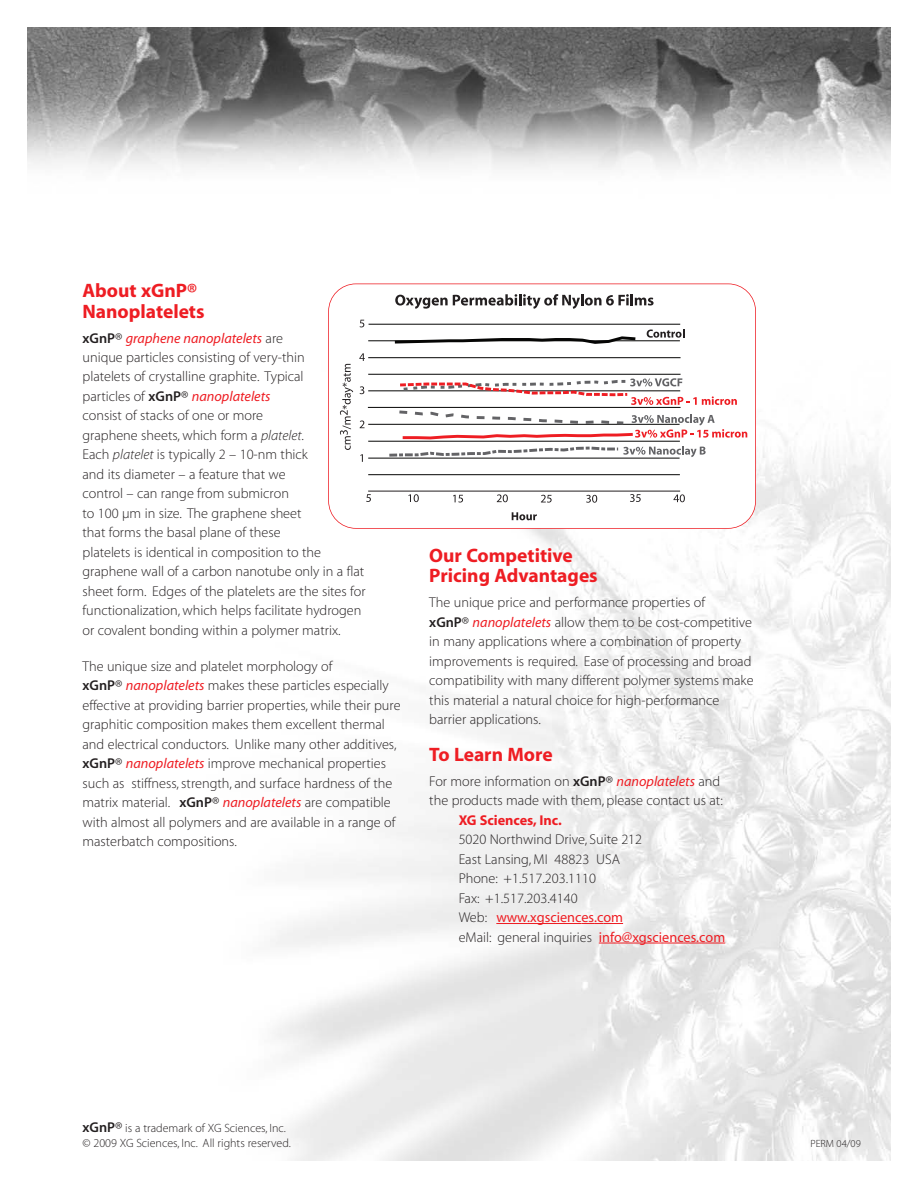
<style>
.page{position:relative;width:918px;height:1188px;background:#fff}
.page>*{position:absolute;margin:0;border:0;box-sizing:border-box;transform-origin:0 0}
.t1{font:19.5px/20.2px "Myriad MM 700 600";color:#ee1d23}
.t2{font:14.25px/19.5px "Myriad MM 215 600";color:#231f20}
.t3{font:14.25px "Myriad MM It 400 600";color:#ee1d23}
.t4{font:14.25px "Myriad MM 400 600";color:#ee1d23}
.t5{font:14.25px "Myriad MM 700 600";color:#ee1d23}
.t6{font:12px/15px "Myriad MM 215 600";color:#231f20}
.t7{font:10.5px "Myriad MM 215 600";color:#231f20}
.s1{font-family:"Myriad MM 565 600";color:#231f20}
.s2{font-family:"Myriad MM 400 600";color:#231f20}
.s3{font-family:"Myriad MM 215 600";color:#231f20}
.s4{font-family:"Myriad MM It 215 600"}
.s5{font-family:"Myriad MM 565 600"}
.s6{font-family:"Myriad MM 400 600"}
.s7{font-family:"Myriad MM It 400 600";color:#ee1d23}
.s8{font-family:"Myriad MM 400 600";color:#ee1d23}
.s9{font-family:"Myriad MM 565 600";font-size:14.25px}
.s10{font-family:"Myriad MM 400 600";font-size:14.25px}
</style>
<div class="page">
<img style="left:27px;top:27px;width:864px;height:1134px">
<hr style="left:496px;top:923px;width:32px;height:1px;background:#ee1d23">
<hr style="left:527px;top:923px;width:55px;height:1px;background:#ee1d23">
<svg style="left:581px;top:923px;width:42px;height:1px"></svg>
<svg style="left:599px;top:943px;width:15px;height:1px"></svg>
<hr style="left:614px;top:943px;width:70px;height:1px;background:#ee1d23">
<svg style="left:684px;top:943px;width:41px;height:1px"></svg>
<div style="left:329px;top:284px;width:427px;height:244px;background:#fff;border-radius:27px"></div>
<hr style="left:368px;top:474px;width:312px;height:1px;background:#050504">
<hr style="left:368px;top:458px;width:312px;height:1px;background:#050504">
<hr style="left:368px;top:441px;width:312px;height:1px;background:#050504">
<hr style="left:368px;top:424px;width:312px;height:1px;background:#050504">
<hr style="left:368px;top:407px;width:313px;height:1px;background:#050504">
<hr style="left:368px;top:390px;width:312px;height:1px;background:#050504">
<hr style="left:368px;top:374px;width:313px;height:1px;background:#050504">
<hr style="left:368px;top:357px;width:313px;height:1px;background:#050504">
<hr style="left:368px;top:340px;width:312px;height:1px;background:#050504">
<hr style="left:369px;top:324px;width:311px;height:1px;background:#050504">
<svg style="left:392px;top:336px;width:247px;height:8px"></svg>
<svg style="left:366px;top:494px;width:5px;height:8px"></svg>
<svg style="left:408px;top:494px;width:11px;height:8px"></svg>
<svg style="left:453px;top:495px;width:10px;height:8px"></svg>
<svg style="left:497px;top:494px;width:11px;height:8px"></svg>
<svg style="left:541px;top:495px;width:11px;height:8px"></svg>
<svg style="left:586px;top:495px;width:11px;height:8px"></svg>
<svg style="left:630px;top:494px;width:11px;height:8px"></svg>
<svg style="left:673px;top:494px;width:12px;height:8px"></svg>
<svg style="left:512px;top:512px;width:25px;height:8px"></svg>
<hr style="left:368px;top:491px;width:312px;height:1px;background:#231f20">
<svg style="left:360px;top:454px;width:3px;height:8px"></svg>
<svg style="left:360px;top:420px;width:5px;height:8px"></svg>
<svg style="left:360px;top:386px;width:4px;height:8px"></svg>
<svg style="left:359px;top:353px;width:6px;height:8px"></svg>
<svg style="left:360px;top:320px;width:4px;height:7px"></svg>
<svg style="left:340px;top:364px;width:13px;height:86px"></svg>
<svg style="left:395px;top:294px;width:259px;height:15px"></svg>
<svg style="left:647px;top:329px;width:37px;height:9px"></svg>
<svg style="left:386px;top:378px;width:361px;height:80px"></svg>
<div style="left:328px;top:284px;width:428px;height:245px;border:2px solid #ee1d23;border-radius:28px"></div>
<h1 class="t1" style="left:82px;top:283px;width:124px">About xGnP®<br>Nanoplatelets</h1>
<p class="t3" style="left:82px;top:332px;width:202px"><span class="s1">xGnP</span><span class="s2">®</span> graphene nanoplatelets <span class="s3">are</span></p>
<p class="t2" style="left:82px;top:349px;width:224px">unique particles consisting of very-thin platelets of crystalline graphite. Typical</p>
<p class="t3" style="left:82px;top:391px;width:189px"><span class="s3">particles of</span> <span class="s1">xGnP</span><span class="s2">®</span> nanoplatelets</p>
<p class="t2" style="left:82px;top:407px;width:285px">consist of stacks of one or more<br>graphene sheets, which form a <span class="s4">platelet</span>.<br>Each <span class="s4">platelet</span> is typically 2 – 10-nm thick<br>and its diameter – a feature that we<br>control – can range from submicron<br>to 100 µm in size. The graphene sheet<br>that forms the basal plane of these<br>platelets is identical in composition to the graphene wall of a carbon nanotube only in a flat sheet form. Edges of the platelets are the sites for functionalization, which helps facilitate hydrogen or covalent bonding within a polymer matrix.</p>
<p class="t2" style="left:82px;top:657px;width:320px">The unique size and platelet morphology of<br><span class="s5">xGnP</span><span class="s6">®</span> <span class="s7">nanoplatelets</span> makes these particles especially effective at providing barrier properties, while their pure graphitic composition makes them excellent thermal and electrical conductors. Unlike many other additives, <span class="s5">xGnP</span><span class="s6">®</span> <span class="s7">nanoplatelets</span> improve mechanical properties such as stiffness, strength, and surface hardness of the matrix material. <span class="s5">xGnP</span><span class="s6">®</span> <span class="s7">nanoplatelets</span> are compatible with almost all polymers and are available in a range of masterbatch compositions.</p>
<h1 class="t1" style="left:429px;top:547px;width:170px">Our Competitive<br>Pricing Advantages</h1>
<p class="t2" style="left:429px;top:594px;width:326px">The unique price and performance properties of<br><span class="s5">xGnP</span><span class="s6">®</span> <span class="s7">nanoplatelets</span> allow them to be cost-competitive in many applications where a combination of property improvements is required. Ease of processing and broad compatibility with many different polymer systems make this material a natural choice for high-performance barrier applications.</p>
<h1 class="t1" style="left:429px;top:746px;width:125px">To Learn More</h1>
<p class="t2" style="left:429px;top:772px;width:295px">For more information on <span class="s5">xGnP</span><span class="s6">®</span> <span class="s7">nanoplatelets</span> and the products made with them, please contact us at:</p>
<p class="t5" style="left:459px;top:814px;width:105px">XG Sciences, Inc.</p>
<p class="t2" style="left:459px;top:831px;width:185px">5020 Northwind Drive, Suite 212<br>East Lansing, MI 48823 USA<br>Phone: +1.517.203.1110<br>Fax: +1.517.203.4140</p>
<p class="t4" style="left:459px;top:912px;width:166px"><span class="s3">Web:</span> www.xgsciences.com</p>
<p class="t2" style="left:459px;top:928px;width:268px">eMail: general inquiries <span class="s8">info@xgsciences.com</span></p>
<p class="t6" style="left:82px;top:1122px;width:210px"><span class="s9">xGnP</span><span class="s10">®</span> is a trademark of XG Sciences, Inc. © 2009 XG Sciences, Inc. All rights reserved.</p>
<p class="t7" style="left:810px;top:1140px;width:52px">PERM 04/09</p>
</div>
